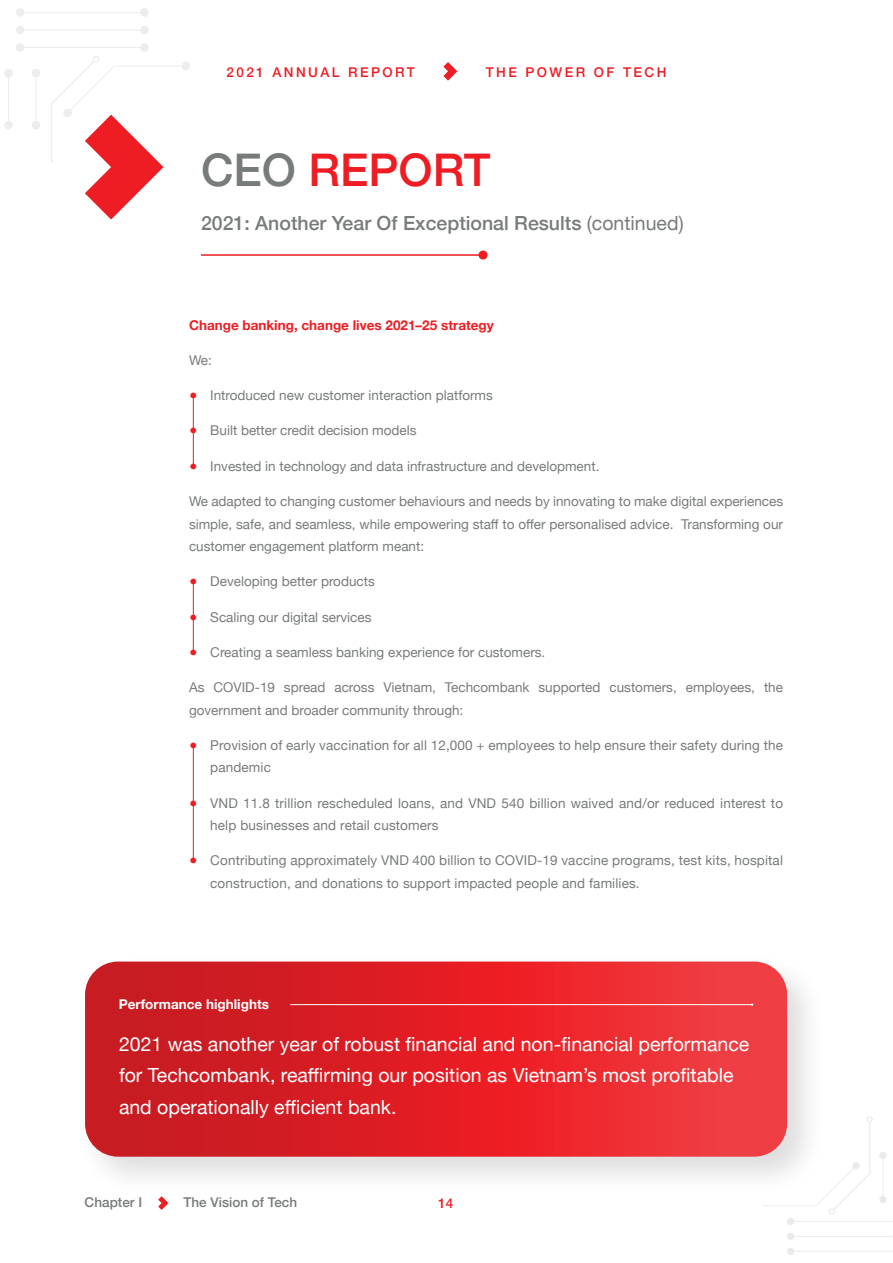
<style>
.page{position:relative;width:893px;height:1263px;background:#fff}
.page>*{position:absolute;margin:0;border:0;box-sizing:border-box;transform-origin:0 0}
.t1{font:500 45px "Helvetica Neue";color:#ee1d23}
.t2{font:19.5px/31.5px "Helvetica Neue";color:#fff}
.t3{font:500 19.5px "Helvetica Neue";color:#787b7b}
.t4{font:13.5px/22.5px "Helvetica Neue";color:#787b7b}
.t5{font:700 13.5px "Helvetica Neue";color:#ee1d23}
.t6{font:500 13.5px "Helvetica Neue";letter-spacing:.18em;color:#ee1d23}
.t7{font:500 13.5px "Helvetica Neue";color:#787b7b}
.t8{font:700 13.5px "Helvetica Neue";color:#fff}
.s1{color:#787b7b}
.s2{font-weight:400}
.s3{color:#ee1d23}
</style>
<div class="page">
<svg style="left:443px;top:62px;width:14px;height:19px"></svg>
<svg style="left:16px;top:8px;width:133px;height:9px"></svg>
<svg style="left:16px;top:26px;width:133px;height:8px"></svg>
<svg style="left:787px;top:1248px;width:106px;height:7px"></svg>
<svg style="left:787px;top:1233px;width:106px;height:7px"></svg>
<svg style="left:763px;top:1116px;width:130px;height:109px"></svg>
<svg style="left:158px;top:1196px;width:10px;height:14px"></svg>
<hr style="left:201px;top:254px;width:282px;height:2px;background:#ee1d23">
<svg style="left:478px;top:250px;width:10px;height:10px"></svg>
<svg style="left:4px;top:43px;width:186px;height:177px"></svg>
<div style="left:76px;top:953px;width:750px;height:243px;background:#231f20;opacity:.15"></div>
<svg style="left:85px;top:961px;width:702px;height:196px;background:#df272c"></svg>
<hr style="left:193px;top:395px;width:1px;height:71px;background:#ee1d23">
<hr style="left:193px;top:581px;width:1px;height:72px;background:#ee1d23">
<hr style="left:193px;top:746px;width:1px;height:114px;background:#ee1d23">
<hr style="left:290px;top:1004px;width:462px;height:1px;background:#fff">
<p class="t6" style="left:226px;top:64px;width:190px">2021 ANNUAL REPORT</p>
<p class="t6" style="left:486px;top:64px;width:182px">THE POWER OF TECH</p>
<h1 class="t1" style="left:201px;top:142px;width:291px"><span class="s1">CEO</span> REPORT</h1>
<h2 class="t3" style="left:201px;top:211px;width:484px">2021: Another Year Of Exceptional Results <span class="s2">(continued)</span></h2>
<p class="t5" style="left:189px;top:317px;width:306px">Change banking, change lives 2021–25 strategy</p>
<p class="t4" style="left:189px;top:349px;width:24px">We:</p>
<p class="t4" style="left:189px;top:384px;width:305px"><span class="s3">●</span> Introduced new customer interaction platforms</p>
<p class="t4" style="left:189px;top:419px;width:229px"><span class="s3">●</span> Built better credit decision models</p>
<p class="t4" style="left:189px;top:454px;width:412px"><span class="s3">●</span> Invested in technology and data infrastructure and development.</p>
<p class="t4" style="left:189px;top:490px;width:596px;text-align:justify">We adapted to changing customer behaviours and needs by innovating to make digital experiences simple, safe, and seamless, while empowering staff to offer personalised advice. Transforming our customer engagement platform meant:</p>
<p class="t4" style="left:189px;top:570px;width:187px"><span class="s3">●</span> Developing better products</p>
<p class="t4" style="left:189px;top:605px;width:184px"><span class="s3">●</span> Scaling our digital services</p>
<p class="t4" style="left:189px;top:640px;width:358px"><span class="s3">●</span> Creating a seamless banking experience for customers.</p>
<p class="t4" style="left:189px;top:676px;width:595px">As COVID-19 spread across Vietnam, Techcombank supported customers, employees, the government and broader community through:</p>
<p class="t4" style="left:210px;top:733px;width:574px;text-indent:-21px"><span class="s3">●</span> Provision of early vaccination for all 12,000 + employees to help ensure their safety during the pandemic</p>
<p class="t4" style="left:210px;top:791px;width:574px;text-indent:-21px"><span class="s3">●</span> VND 11.8 trillion rescheduled loans, and VND 540 billion waived and/or reduced interest to help businesses and retail customers</p>
<p class="t4" style="left:210px;top:849px;width:574px;text-indent:-21px"><span class="s3">●</span> Contributing approximately VND 400 billion to COVID-19 vaccine programs, test kits, hospital construction, and donations to support impacted people and families.</p>
<p class="t8" style="left:119px;top:995px;width:152px">Performance highlights</p>
<h2 class="t2" style="left:119px;top:1028px;width:632px">2021 was another year of robust financial and non-financial performance for Techcombank, reaffirming our position as Vietnam’s most profitable and operationally efficient bank.</h2>
<p class="t7" style="left:85px;top:1193px;width:59px">Chapter I</p>
<p class="t7" style="left:183px;top:1193px;width:115px">The Vision of Tech</p>
<p class="t6" style="left:438px;top:1194px;width:17px">14</p>
</div>
